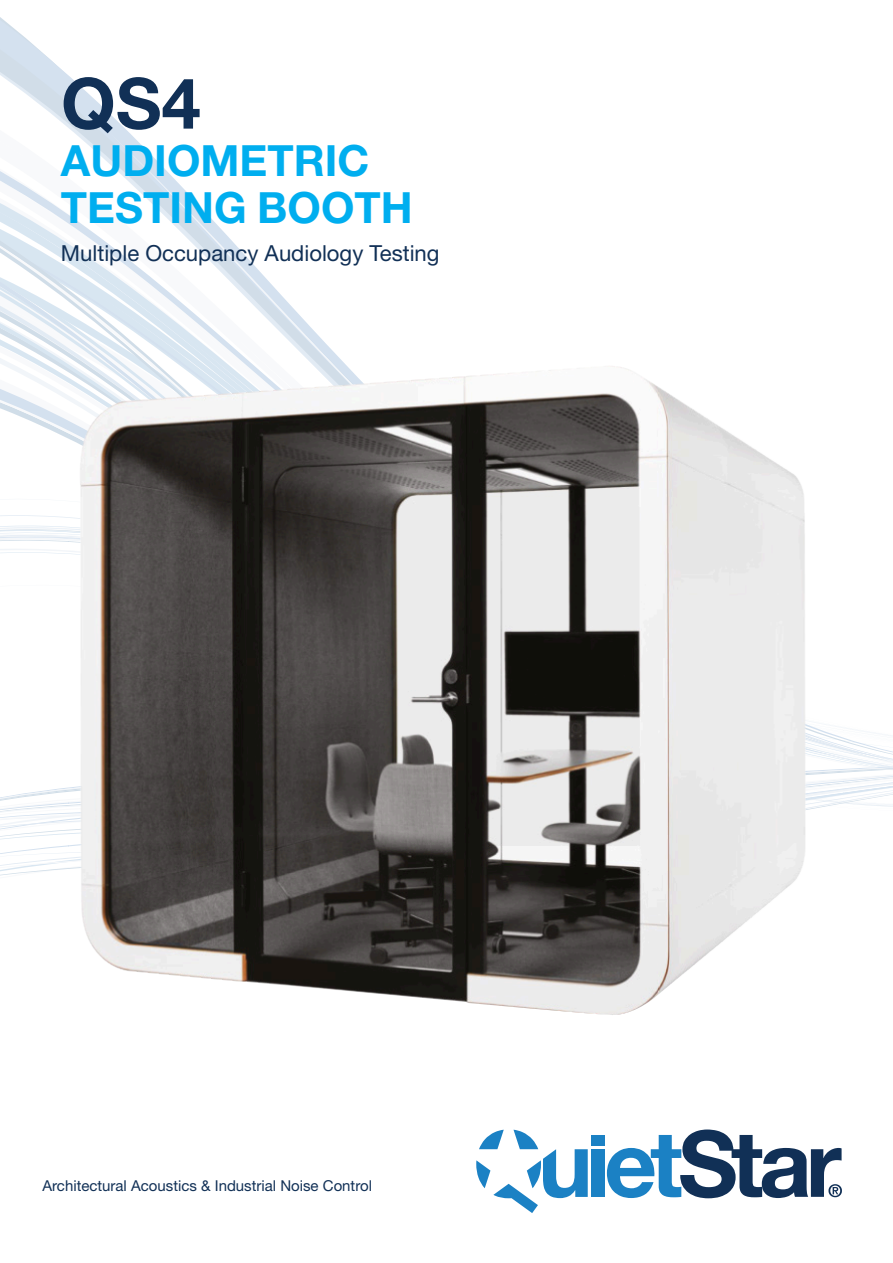
<style>
.page{position:relative;width:893px;height:1263px;background:#fff}
.page>*{position:absolute;margin:0;border:0;box-sizing:border-box;transform-origin:0 0}
.t1{font:700 70.5px "Helvetica Neue LT Std";color:#113056}
.t2{font:700 43.05px "Helvetica Neue LT Std";color:#00aeef}
.t3{font:22.05px "Helvetica Neue LT Std";color:#113056}
.t4{font:15px "Helvetica Neue LT Std";color:#113056}
</style>
<div class="page">
<svg style="left:0;top:130px;width:311px;height:198px"></svg>
<img style="left:0;top:328px;width:893px;height:687px">
<div style="left:592px;top:1135px;width:13px;height:11px;background:#1b81c4"></div>
<div style="left:592px;top:1149px;width:13px;height:48px;background:#1b81c4"></div>
<svg style="left:607px;top:1129px;width:235px;height:69px"></svg>
<svg style="left:476px;top:1130px;width:112px;height:83px"></svg>
<p class="t1" style="left:61px;top:60px;width:141px">QS4</p>
<p class="t2" style="left:61px;top:134px;width:310px">AUDIOMETRIC</p>
<p class="t2" style="left:61px;top:181px;width:353px">TESTING BOOTH</p>
<p class="t3" style="left:61px;top:240px;width:380px">Multiple Occupancy Audiology Testing</p>
<p class="t4" style="left:43px;top:1177px;width:331px">Architectural Acoustics &amp; Industrial Noise Control</p>
</div>
